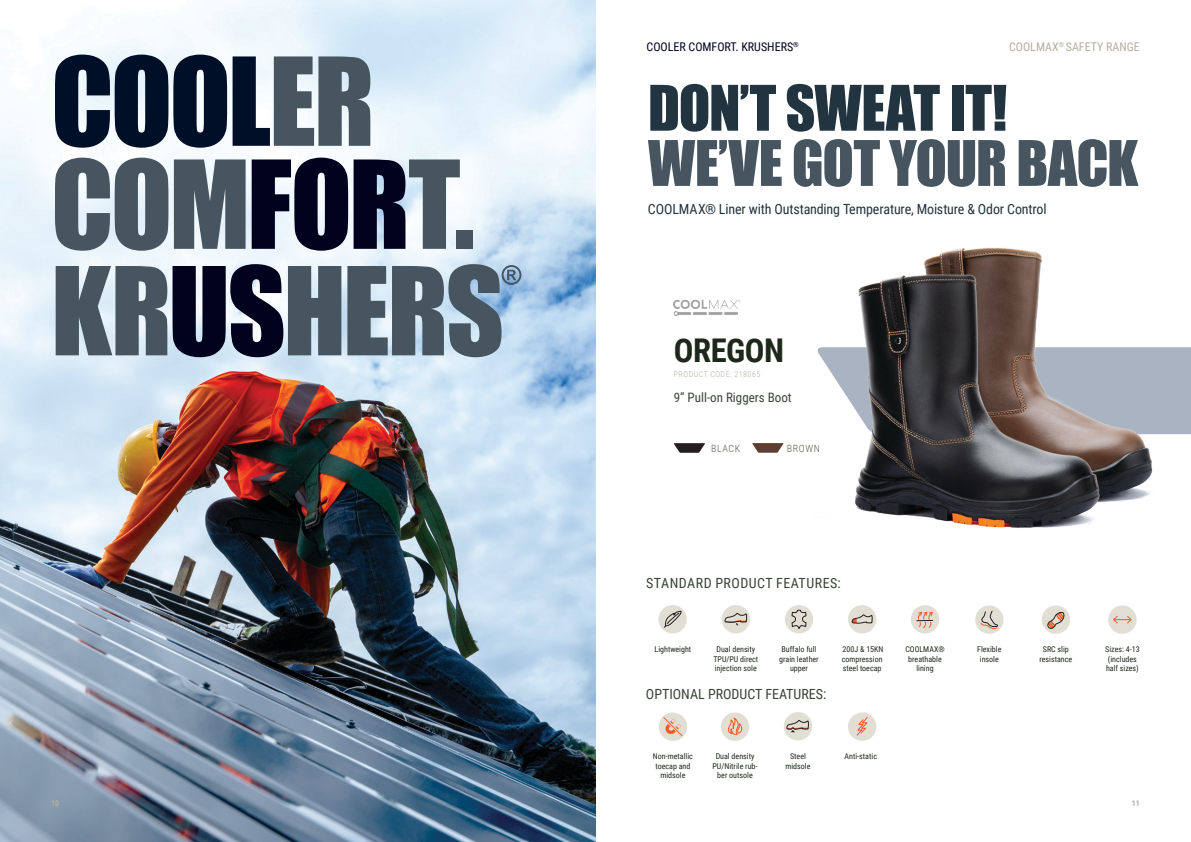
<style>
.page{position:relative;width:1191px;height:842px;background:#fff}
.page>*{position:absolute;margin:0;border:0;box-sizing:border-box;transform-origin:0 0}
.Secondary_Header{font:113px/106.5px "Impact";letter-spacing:-.025em;color:#465560}
.Secondary_Header-2{font:113px "Impact";letter-spacing:-.025em;color:#000f28}
.KRUSHERS_subhead_24p{font:58px/55.2px "Impact";letter-spacing:-.015em;color:#465560}
.KRUSHERS_subhead{font:700 32.7px "Roboto Condensed";letter-spacing:-.015em;color:#1e281a}
.KRUSHERS_subhead_24p-2{font:14px "Roboto Condensed";letter-spacing:-.01em;color:#223440}
.KRUSHERS_Body{font:14px "Roboto Condensed";letter-spacing:.035em;color:#3a4437}
.KRUSHERS_Body-2{font:14px "Roboto Condensed";color:#3a4437}
.KRUSHERS_Body-3{font:13px "Roboto Condensed";color:#3a4437}
.KRUSHERS_Body-4{font:12px "Roboto Condensed";color:#00021e}
.KRUSHERS_Body-5{font:12px "Roboto Condensed";color:#b4afa2}
.KRUSHERS_caption{font:300 10px "Roboto Condensed";letter-spacing:.06em;color:#575e50}
.KRUSHERS_Body-6{font:8px/9.6px "Roboto Condensed";color:#1e281a;text-align:center}
.KRUSHERS_caption-2{font:300 8px "Roboto Condensed";letter-spacing:.06em;color:#b4afa2}
.t1{font:700 8px "Roboto Condensed";color:#b4afa2}
.KRUSHERS_Body-7{font:7px "Roboto Condensed";color:#00021e}
.s1{color:#465560}
.s2{color:#00021e}
.s3{color:#223440}
</style>
<div class="page">
<img style="left:817px;top:247px;width:374px;height:188px">
<img style="left:0;top:184px;width:595px;height:658px">
<img style="left:850px;top:255px;width:307px;height:273px">
<img style="left:674px;top:299px;width:65px;height:16px">
<svg style="left:501px;top:265px;width:20px;height:20px"></svg>
<div style="left:721px;top:605px;width:29px;height:28px;background:#e1ded4;border-radius:50%"></div>
<svg style="left:724px;top:612px;width:23px;height:14px"></svg>
<div style="left:785px;top:605px;width:28px;height:28px;background:#e1ded4;border-radius:50%"></div>
<svg style="left:791px;top:609px;width:15px;height:20px"></svg>
<div style="left:911px;top:605px;width:28px;height:28px;background:#e1ded4;border-radius:50%"></div>
<div style="left:975px;top:605px;width:28px;height:29px;background:#e1ded4;border-radius:50%"></div>
<svg style="left:980px;top:610px;width:18px;height:19px"></svg>
<div style="left:1041px;top:605px;width:29px;height:29px;background:#e1ded4;border-radius:50%"></div>
<svg style="left:1043px;top:611px;width:21px;height:21px"></svg>
<div style="left:848px;top:712px;width:28px;height:29px;background:#e1ded4;border-radius:50%"></div>
<svg style="left:856px;top:717px;width:12px;height:19px"></svg>
<div style="left:1108px;top:605px;width:28px;height:29px;background:#e1ded4;border-radius:50%"></div>
<svg style="left:1113px;top:616px;width:19px;height:8px"></svg>
<div style="left:848px;top:605px;width:28px;height:28px;background:#e1ded4;border-radius:50%"></div>
<svg style="left:852px;top:614px;width:20px;height:10px"></svg>
<div style="left:659px;top:712px;width:28px;height:29px;background:#e1ded4;border-radius:50%"></div>
<div style="left:658px;top:605px;width:29px;height:28px;background:#e1ded4;border-radius:50%"></div>
<svg style="left:663px;top:611px;width:19px;height:23px"></svg>
<div style="left:721px;top:712px;width:28px;height:29px;background:#e1ded4;border-radius:50%"></div>
<svg style="left:727px;top:718px;width:15px;height:17px"></svg>
<svg style="left:662px;top:715px;width:22px;height:23px"></svg>
<svg style="left:916px;top:605px;width:17px;height:23px"></svg>
<div style="left:784px;top:712px;width:28px;height:28px;background:#e1ded4;border-radius:50%"></div>
<svg style="left:786px;top:720px;width:23px;height:12px"></svg>
<svg style="left:673px;top:443px;width:32px;height:10px"></svg>
<svg style="left:752px;top:443px;width:31px;height:10px"></svg>
<p class="Secondary_Header-2" style="left:51px;top:14px;width:325px">COOL<span class="s1">ER</span></p>
<p class="Secondary_Header" style="left:51px;top:148px;width:454px">COM<span class="s2">FOR</span>T.<br>KR<span class="s2">US</span>HERS</p>
<p class="KRUSHERS_Body-4" style="left:646px;top:38px;width:148px">COOLER COMFORT. KRUSHERS</p>
<p class="KRUSHERS_Body-7" style="left:793px;top:40px;width:7px">®</p>
<p class="KRUSHERS_Body-5" style="left:1009px;top:38px;width:132px">COOLMAX<sup>®</sup> SAFETY RANGE</p>
<p class="KRUSHERS_subhead_24p" style="left:648px;top:79px;width:492px"><span class="s3">DON’T SWEAT IT!<br></span>WE’VE GOT YOUR BACK</p>
<p class="KRUSHERS_subhead_24p-2" style="left:648px;top:200px;width:400px">COOLMAX® Liner with Outstanding Temperature, Moisture &amp; Odor Control</p>
<p class="KRUSHERS_subhead" style="left:674px;top:327px;width:112px">OREGON</p>
<p class="KRUSHERS_caption-2" style="left:674px;top:369px;width:88px">PRODUCT CODE: 218065</p>
<p class="KRUSHERS_Body-3" style="left:674px;top:388px;width:119px">9” Pull-on Riggers Boot</p>
<p class="KRUSHERS_caption" style="left:711px;top:441px;width:31px">BLACK</p>
<p class="KRUSHERS_caption" style="left:787px;top:441px;width:35px">BROWN</p>
<p class="KRUSHERS_Body" style="left:646px;top:574px;width:196px">STANDARD PRODUCT FEATURES:</p>
<p class="KRUSHERS_Body-6" style="left:654px;top:644px;width:38px">Lightweight</p>
<p class="KRUSHERS_Body-6" style="left:779px;top:644px;width:41px">Buffalo full grain leather upper</p>
<p class="KRUSHERS_Body-6" style="left:841px;top:644px;width:43px;text-align:left">200J &amp; 15KN compression steel toecap</p>
<p class="KRUSHERS_Body-6" style="left:905px;top:644px;width:41px">COOLMAX® breathable lining</p>
<p class="KRUSHERS_Body-6" style="left:977px;top:644px;width:26px">Flexible</p>
<p class="KRUSHERS_Body-6" style="left:713px;top:644px;width:46px">Dual density<br>TPU/PU direct injection sole</p>
<p class="KRUSHERS_Body-6" style="left:980px;top:654px;width:20px">insole</p>
<p class="KRUSHERS_Body-6" style="left:1039px;top:644px;width:34px">SRC slip resistance</p>
<p class="KRUSHERS_Body-6" style="left:1105px;top:644px;width:36px;text-align:left">Sizes: 4-13 (includes half sizes)</p>
<p class="KRUSHERS_Body-2" style="left:646px;top:684px;width:182px">OPTIONAL PRODUCT FEATURES:</p>
<p class="KRUSHERS_Body-6" style="left:653px;top:751px;width:41px">Non-metallic toecap and midsole</p>
<p class="KRUSHERS_Body-6" style="left:785px;top:751px;width:27px">Steel midsole</p>
<p class="KRUSHERS_Body-6" style="left:715px;top:751px;width:40px">Dual density</p>
<p class="KRUSHERS_Body-6" style="left:844px;top:751px;width:34px">Anti-static</p>
<p class="KRUSHERS_Body-6" style="left:712px;top:761px;width:46px">PU/Nitrile rub&shy;ber outsole</p>
<p class="t1" style="left:51px;top:798px;width:10px">10</p>
<p class="t1" style="left:1131px;top:798px;width:10px">11</p>
</div>
